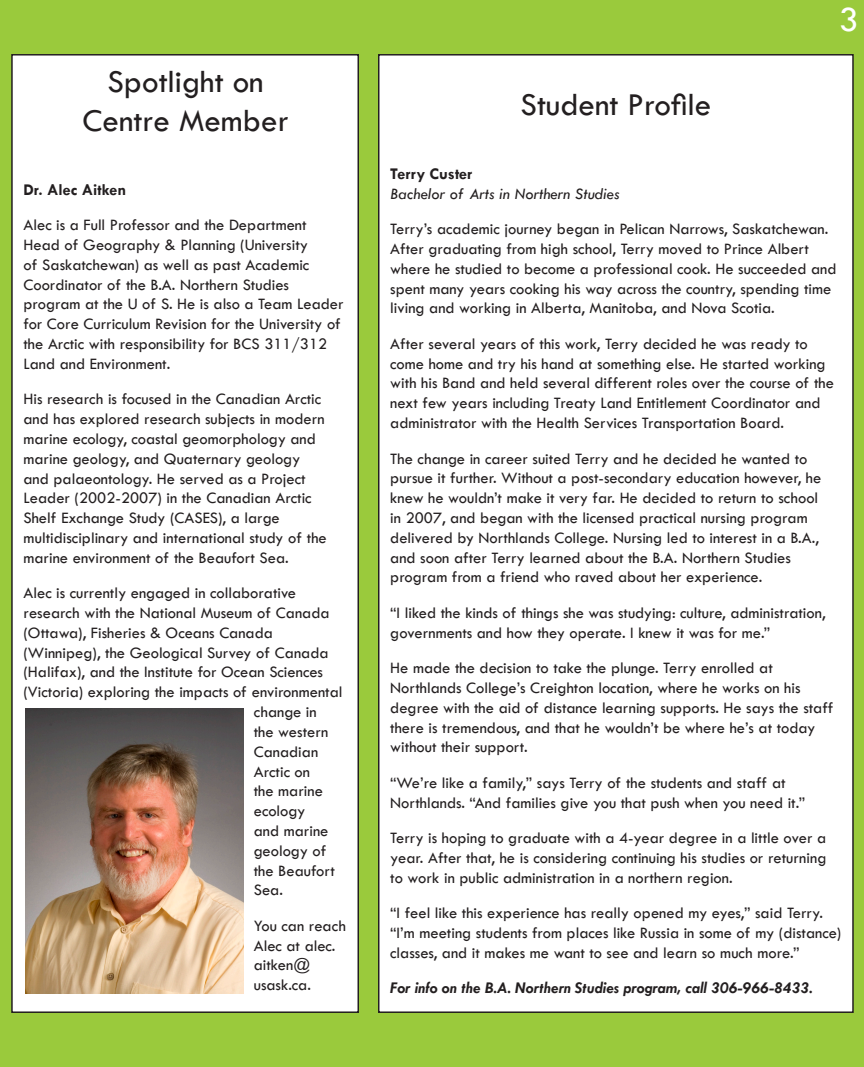
<style>
.page{position:relative;width:864px;height:1067px;background:#fff}
.page>*{position:absolute;margin:0;border:0;box-sizing:border-box;transform-origin:0 0}
.t1{font:36px "Tw Cen";color:#fff}
.t2{font:33px/39.6px "Tw Cen";color:#231f20;text-align:center}
.t3{font:16.5px/19.8px "Tw Cen";color:#231f20}
.t4{font:italic 700 16.5px "Tw Cen";color:#231f20}
.t5{font:italic 16.5px/19.8px "Tw Cen";color:#231f20}
.t6{font:700 16.5px "Tw Cen";color:#231f20}
.s1{font-weight:700;font-style:normal}
</style>
<div class="page">
<div style="left:0;top:0;width:864px;height:1066px;background:#9aca3c"></div>
<div style="left:12px;top:55px;width:346px;height:957px;background:#fff"></div>
<div style="left:11px;top:54px;width:348px;height:958px;border:2px solid #231f20"></div>
<div style="left:379px;top:55px;width:474px;height:957px;background:#fff"></div>
<img style="left:26px;top:708px;width:217px;height:285px">
<p class="t2" style="left:83px;top:61px;width:208px">Spotlight on<br>Centre Member</p>
<p class="t6" style="left:24px;top:179px;width:104px">Dr. Alec Aitken</p>
<p class="t3" style="left:24px;top:215px;width:322px">Alec is a Full Professor and the Department Head of Geography &amp; Planning (University<br>of Saskatchewan) as well as past Academic Coordinator of the B.A. Northern Studies program at the U of S. He is also a Team Leader for Core Curriculum Revision for the University of the Arctic with responsibility for BCS 311/312<br>Land and Environment.</p>
<p class="t3" style="left:24px;top:389px;width:305px">His research is focused in the Canadian Arctic and has explored research subjects in modern marine ecology, coastal geomorphology and marine geology, and Quaternary geology and palaeontology. He served as a Project Leader (2002-2007) in the Canadian Arctic Shelf Exchange Study (CASES), a large multidisciplinary and international study of the marine environment of the Beaufort Sea.</p>
<p class="t3" style="left:24px;top:583px;width:274px">Alec is currently engaged in collaborative</p>
<p class="t3" style="left:24px;top:603px;width:308px">research with the National Museum of Canada</p>
<p class="t3" style="left:24px;top:622px;width:251px">(Ottawa), Fisheries &amp; Oceans Canada</p>
<p class="t3" style="left:24px;top:642px;width:307px">(Winnipeg), the Geological Survey of Canada</p>
<p class="t3" style="left:24px;top:662px;width:301px">(Halifax), and the Institute for Ocean Sciences</p>
<p class="t3" style="left:24px;top:682px;width:320px">(Victoria) exploring the impacts of environmental</p>
<p class="t3" style="left:254px;top:702px;width:64px">change in</p>
<p class="t3" style="left:254px;top:721px;width:76px">the western</p>
<p class="t3" style="left:254px;top:741px;width:66px">Canadian</p>
<p class="t3" style="left:254px;top:761px;width:58px">Arctic on</p>
<p class="t3" style="left:254px;top:781px;width:71px">the marine</p>
<p class="t3" style="left:254px;top:801px;width:53px">ecology</p>
<p class="t3" style="left:254px;top:820px;width:76px">and marine</p>
<p class="t3" style="left:254px;top:840px;width:74px">geology of</p>
<p class="t3" style="left:254px;top:860px;width:83px">the Beaufort</p>
<p class="t3" style="left:254px;top:880px;width:31px">Sea.</p>
<p class="t3" style="left:254px;top:915px;width:94px">You can reach<br>Alec at alec. aitken@ usask.ca.</p>
<p class="t2" style="left:521px;top:85px;width:192px">Student Profile</p>
<p class="t1" style="left:839px;top:-2px;width:21px">3</p>
<p class="t5" style="left:390px;top:163px;width:231px"><span class="s1">Terry Custer<br></span>Bachelor of Arts in Northern Studies</p>
<p class="t3" style="left:390px;top:219px;width:448px">Terry’s academic journey began in Pelican Narrows, Saskatchewan.<br>After graduating from high school, Terry moved to Prince Albert where he studied to become a professional cook. He succeeded and spent many years cooking his way across the country, spending time living and working in Alberta, Manitoba, and Nova Scotia.</p>
<p class="t3" style="left:390px;top:334px;width:445px">After several years of this work, Terry decided he was ready to come home and try his hand at something else. He started working with his Band and held several different roles over the course of the next few years including Treaty Land Entitlement Coordinator and administrator with the Health Services Transportation Board.</p>
<p class="t3" style="left:390px;top:448px;width:433px">The change in career suited Terry and he decided he wanted to pursue it further. Without a post-secondary education however, he knew he wouldn’t make it very far. He decided to return to school in 2007, and began with the licensed practical nursing program delivered by Northlands College. Nursing led to interest in a B.A., and soon after Terry learned about the B.A. Northern Studies program from a friend who raved about her experience.</p>
<p class="t3" style="left:390px;top:602px;width:437px">“I liked the kinds of things she was studying: culture, administration, governments and how they operate. I knew it was for me.”</p>
<p class="t3" style="left:390px;top:658px;width:445px">He made the decision to take the plunge. Terry enrolled at Northlands College’s Creighton location, where he works on his degree with the aid of distance learning supports. He says the staff there is tremendous, and that he wouldn’t be where he’s at today without their support.</p>
<p class="t3" style="left:390px;top:772px;width:416px">“We’re like a family,” says Terry of the students and staff at<br>Northlands. “And families give you that push when you need it.”</p>
<p class="t3" style="left:390px;top:828px;width:438px;text-align:justify">Terry is hoping to graduate with a 4-year degree in a little over a year. After that, he is considering continuing his studies or returning to work in public administration in a northern region.</p>
<p class="t3" style="left:390px;top:903px;width:453px">“I feel like this experience has really opened my eyes,” said Terry. “I’m meeting students from places like Russia in some of my (distance) classes, and it makes me want to see and learn so much more.”</p>
<p class="t4" style="left:390px;top:978px;width:424px">For info on the B.A. Northern Studies program, call 306-966-8433.</p>
</div>
